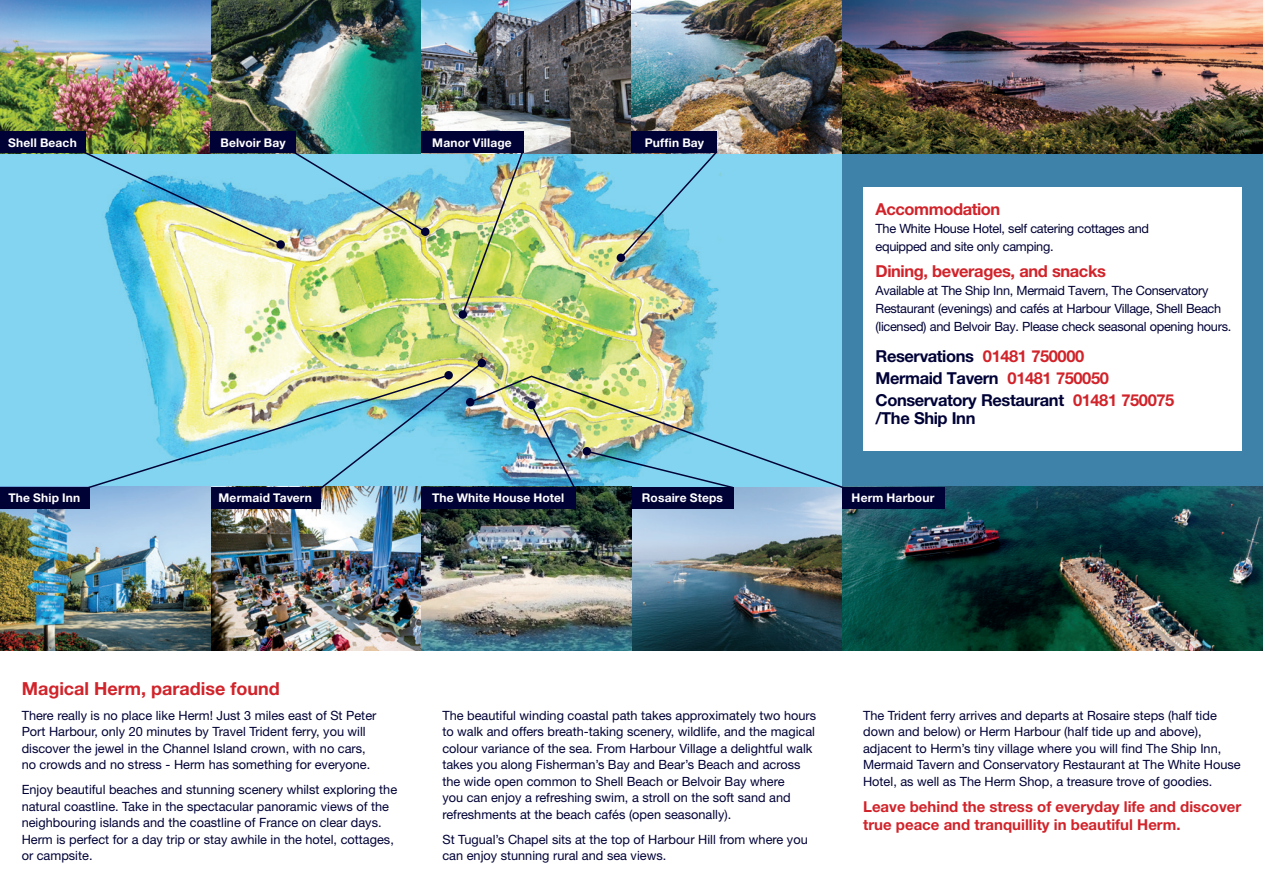
<style>
.page{position:relative;width:1263px;height:893px;background:#fff}
.page>*{position:absolute;margin:0;border:0;box-sizing:border-box;transform-origin:0 0}
.t1{font:700 18px "Helvetica Neue LT Std";color:#d1232a}
.t2{font:700 16.5px/22.2px "Helvetica Neue LT Std";letter-spacing:-.025em;color:#000236}
.t3{font:700 16.5px "Helvetica Neue LT Std";letter-spacing:-.025em;color:#d1232a}
.t4{font:700 15px/18px "Helvetica Neue LT Std";color:#d1232a}
.t5{font:12.75px/16.5px "Helvetica Neue LT Std";color:#000236}
.t6{font:12.75px/18px "Helvetica Neue LT Std";letter-spacing:-.025em;color:#000236}
.t7{font:700 12px "Helvetica Neue LT Std";letter-spacing:.015em;color:#fff}
.s1{color:#d1232a}
</style>
<div class="page">
<img style="left:0;top:153px;width:842px;height:334px">
<div style="left:842px;top:153px;width:421px;height:334px;background:#3e82a9"></div>
<div style="left:863px;top:187px;width:378px;height:263px;background:#fff"></div>
<img style="left:0;top:0;width:1263px;height:153px">
<div style="left:210px;top:132px;width:86px;height:21px;background:#000236"></div>
<img style="left:0;top:487px;width:1263px;height:164px">
<div style="left:631px;top:487px;width:102px;height:21px;background:#000236"></div>
<div style="left:421px;top:132px;width:102px;height:21px;background:#000236"></div>
<div style="left:631px;top:132px;width:86px;height:21px;background:#000236"></div>
<img style="left:461px;top:150px;width:63px;height:166px">
<div style="left:478px;top:359px;width:8px;height:8px;background:#000236;border-radius:50%"></div>
<div style="left:458px;top:310px;width:9px;height:9px;background:#000236;border-radius:50%"></div>
<svg style="left:421px;top:227px;width:8px;height:9px"></svg>
<div style="left:617px;top:254px;width:8px;height:8px;background:#000236;border-radius:50%"></div>
<div style="left:276px;top:240px;width:9px;height:9px;background:#000236;border-radius:50%"></div>
<img style="left:292px;top:150px;width:135px;height:84px">
<svg style="left:619px;top:150px;width:100px;height:110px;background:#76c3dd"></svg>
<img style="left:82px;top:150px;width:200px;height:96px">
<div style="left:421px;top:487px;width:154px;height:21px;background:#000236"></div>
<div style="left:209px;top:487px;width:112px;height:21px;background:#000236"></div>
<div style="left:0;top:487px;width:89px;height:21px;background:#000236"></div>
<div style="left:0;top:132px;width:85px;height:21px;background:#000236"></div>
<div style="left:842px;top:487px;width:102px;height:21px;background:#000236"></div>
<img style="left:87px;top:361px;width:759px;height:129px">
<p class="t7" style="left:8px;top:135px;width:70px">Shell Beach</p>
<p class="t7" style="left:220px;top:135px;width:67px">Belvoir Bay</p>
<p class="t7" style="left:432px;top:135px;width:81px">Manor Village</p>
<p class="t7" style="left:645px;top:135px;width:61px">Puffin Bay</p>
<p class="t7" style="left:9px;top:490px;width:73px">The Ship Inn</p>
<p class="t7" style="left:219px;top:490px;width:95px">Mermaid Tavern</p>
<p class="t7" style="left:432px;top:490px;width:134px">The White House Hotel</p>
<p class="t7" style="left:642px;top:490px;width:83px">Rosaire Steps</p>
<p class="t3" style="left:875px;top:198px;width:126px">Accommodation</p>
<p class="t6" style="left:875px;top:219px;width:275px">The White House Hotel, self catering cottages and equipped and site only camping.</p>
<p class="t3" style="left:875px;top:261px;width:232px">Dining, beverages, and snacks</p>
<p class="t6" style="left:875px;top:281px;width:357px">Available at The Ship Inn, Mermaid Tavern, The Conservatory<br>Restaurant (evenings) and cafés at Harbour Village, Shell Beach (licensed) and Belvoir Bay. Please check seasonal opening hours.</p>
<p class="t2" style="left:875px;top:344px;width:300px">Reservations <span class="s1">01481 750000<br></span>Mermaid Tavern <span class="s1">01481 750050<br></span>Conservatory Restaurant <span class="s1">01481 750075</span></p>
<p class="t2" style="left:875px;top:407px;width:101px">/The Ship Inn</p>
<p class="t7" style="left:852px;top:490px;width:84px">Herm Harbour</p>
<h1 class="t1" style="left:22px;top:677px;width:260px">Magical Herm, paradise found</h1>
<p class="t5" style="left:22px;top:707px;width:356px">There really is no place like Herm! Just 3 miles east of St Peter Port Harbour, only 20 minutes by Travel Trident ferry, you will discover the jewel in the Channel Island crown, with no cars, no crowds and no stress - Herm has something for everyone.</p>
<p class="t5" style="left:22px;top:781px;width:377px">Enjoy beautiful beaches and stunning scenery whilst exploring the natural coastline. Take in the spectacular panoramic views of the neighbouring islands and the coastline of France on clear days.<br>Herm is perfect for a day trip or stay awhile in the hotel, cottages, or campsite.</p>
<p class="t5" style="left:442px;top:707px;width:375px">The beautiful winding coastal path takes approximately two hours to walk and offers breath-taking scenery, wildlife, and the magical colour variance of the sea. From Harbour Village a delightful walk takes you along Fisherman’s Bay and Bear’s Beach and across the wide open common to Shell Beach or Belvoir Bay where<br>you can enjoy a refreshing swim, a stroll on the soft sand and refreshments at the beach cafés (open seasonally).</p>
<p class="t5" style="left:442px;top:831px;width:367px">St Tugual’s Chapel sits at the top of Harbour Hill from where you can enjoy stunning rural and sea views.</p>
<p class="t5" style="left:863px;top:707px;width:379px">The Trident ferry arrives and departs at Rosaire steps (half tide down and below) or Herm Harbour (half tide up and above), adjacent to Herm’s tiny village where you will find The Ship Inn, Mermaid Tavern and Conservatory Restaurant at The White House Hotel, as well as The Herm Shop, a treasure trove of goodies.</p>
<p class="t4" style="left:863px;top:798px;width:380px">Leave behind the stress of everyday life and discover true peace and tranquillity in beautiful Herm.</p>
</div>
